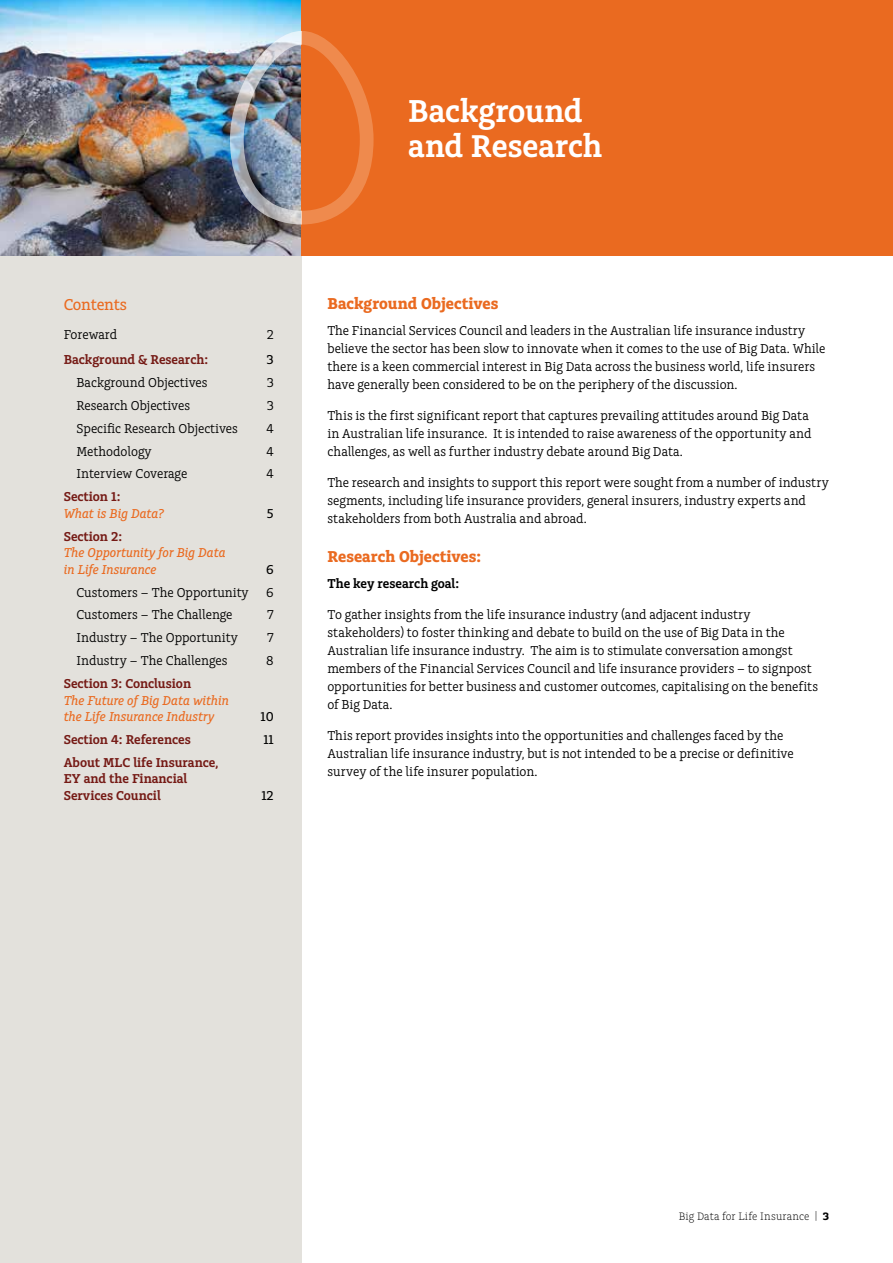
<style>
.page{position:relative;width:893px;height:1263px;background:#fff}
.page>*{position:absolute;margin:0;border:0;box-sizing:border-box;transform-origin:0 0}
.t1{font:600 33px/34.5px "Charlie Std";letter-spacing:-.005em;color:#fff}
.t2{font:700 16.5px "Charlie Std";color:#ea6a20}
.t3{font:500 16.5px "Charlie Std";letter-spacing:-.01em;color:#ea6a20}
.t4{font:13.5px/18px "Charlie Std";color:#000}
.t5{font:600 13.5px/16.5px "Charlie Std";color:#751a15}
.t6{font:italic 500 13.5px/16.5px "Charlie Std";color:#ea6a20}
.t7{font:600 13.5px "Charlie Std";color:#000}
.t8{font:500 13.5px "Charlie Std";color:#000}
.t9{font:300 11.25px "Charlie Std";letter-spacing:.015em;color:#000}
.s1{font-weight:700}
</style>
<div class="page">
<div style="left:0;top:208px;width:302px;height:1055px;background:#e3e1dc"></div>
<img style="left:0;top:0;width:302px;height:255px">
<div style="left:302px;top:0;width:591px;height:255px;background:#ea6a20"></div>
<img style="left:230px;top:31px;width:144px;height:193px">
<h1 class="t1" style="left:408px;top:95px;width:196px">Background and Research</h1>
<p class="t3" style="left:64px;top:295px;width:65px">Contents</p>
<p class="t4" style="left:64px;top:326px;width:55px">Foreward</p>
<p class="t4" style="left:267px;top:326px;width:9px">2</p>
<p class="t5" style="left:64px;top:351px;width:146px">Background &amp; Research:</p>
<p class="t8" style="left:267px;top:352px;width:9px">3</p>
<p class="t4" style="left:77px;top:373px;width:132px">Background Objectives</p>
<p class="t4" style="left:267px;top:373px;width:9px">3</p>
<p class="t4" style="left:77px;top:396px;width:115px">Research Objectives</p>
<p class="t4" style="left:267px;top:396px;width:9px">3</p>
<p class="t4" style="left:77px;top:419px;width:163px">Specific Research Objectives</p>
<p class="t4" style="left:266px;top:419px;width:9px">4</p>
<p class="t4" style="left:77px;top:442px;width:77px">Methodology</p>
<p class="t4" style="left:266px;top:442px;width:9px">4</p>
<p class="t4" style="left:77px;top:465px;width:112px">Interview Coverage</p>
<p class="t4" style="left:266px;top:465px;width:9px">4</p>
<p class="t5" style="left:64px;top:489px;width:58px">Section 1:</p>
<p class="t6" style="left:64px;top:505px;width:102px">What is Big Data?</p>
<p class="t8" style="left:267px;top:506px;width:8px">5</p>
<p class="t5" style="left:64px;top:528px;width:60px">Section 2:</p>
<p class="t6" style="left:64px;top:544px;width:163px">The Opportunity for Big Data in Life Insurance</p>
<p class="t8" style="left:266px;top:562px;width:9px">6</p>
<p class="t4" style="left:77px;top:583px;width:174px">Customers – The Opportunity</p>
<p class="t4" style="left:266px;top:583px;width:9px">6</p>
<p class="t4" style="left:77px;top:606px;width:158px">Customers – The Challenge</p>
<p class="t4" style="left:267px;top:606px;width:8px">7</p>
<p class="t4" style="left:77px;top:629px;width:163px">Industry – The Opportunity</p>
<p class="t4" style="left:267px;top:629px;width:8px">7</p>
<p class="t4" style="left:77px;top:652px;width:152px">Industry – The Challenges</p>
<p class="t4" style="left:266px;top:652px;width:9px">8</p>
<p class="t5" style="left:64px;top:675px;width:129px">Section 3: Conclusion</p>
<p class="t6" style="left:64px;top:692px;width:167px">The Future of Big Data within the Life Insurance Industry</p>
<p class="t8" style="left:261px;top:709px;width:15px">10</p>
<p class="t5" style="left:64px;top:731px;width:128px">Section 4: References</p>
<p class="t8" style="left:263px;top:732px;width:12px">11</p>
<p class="t5" style="left:64px;top:754px;width:156px">About MLC life Insurance,<br>EY and the Financial<br>Services Council</p>
<p class="t8" style="left:261px;top:788px;width:14px">12</p>
<p class="t2" style="left:327px;top:294px;width:172px">Background Objectives</p>
<p class="t4" style="left:327px;top:322px;width:499px">The Financial Services Council and leaders in the Australian life insurance industry believe the sector has been slow to innovate when it comes to the use of Big Data. While there is a keen commercial interest in Big Data across the business world, life insurers have generally been considered to be on the periphery of the discussion.</p>
<p class="t4" style="left:327px;top:406px;width:486px">This is the first significant report that captures prevailing attitudes around Big Data in Australian life insurance. It is intended to raise awareness of the opportunity and challenges, as well as further industry debate around Big Data.</p>
<p class="t4" style="left:327px;top:473px;width:503px">The research and insights to support this report were sought from a number of industry segments, including life insurance providers, general insurers, industry experts and stakeholders from both Australia and abroad.</p>
<p class="t2" style="left:327px;top:547px;width:155px">Research Objectives:</p>
<p class="t7" style="left:327px;top:576px;width:133px">The key research goal:</p>
<p class="t4" style="left:327px;top:606px;width:492px">To gather insights from the life insurance industry (and adjacent industry stakeholders) to foster thinking and debate to build on the use of Big Data in the Australian life insurance industry. The aim is to stimulate conversation amongst members of the Financial Services Council and life insurance providers – to signpost opportunities for better business and customer outcomes, capitalising on the benefits of Big Data.</p>
<p class="t4" style="left:327px;top:726px;width:468px">This report provides insights into the opportunities and challenges faced by the<br>Australian life insurance industry, but is not intended to be a precise or definitive survey of the life insurer population.</p>
<p class="t9" style="left:679px;top:1210px;width:152px">Big Data for Life Insurance | <span class="s1">3</span></p>
</div>
